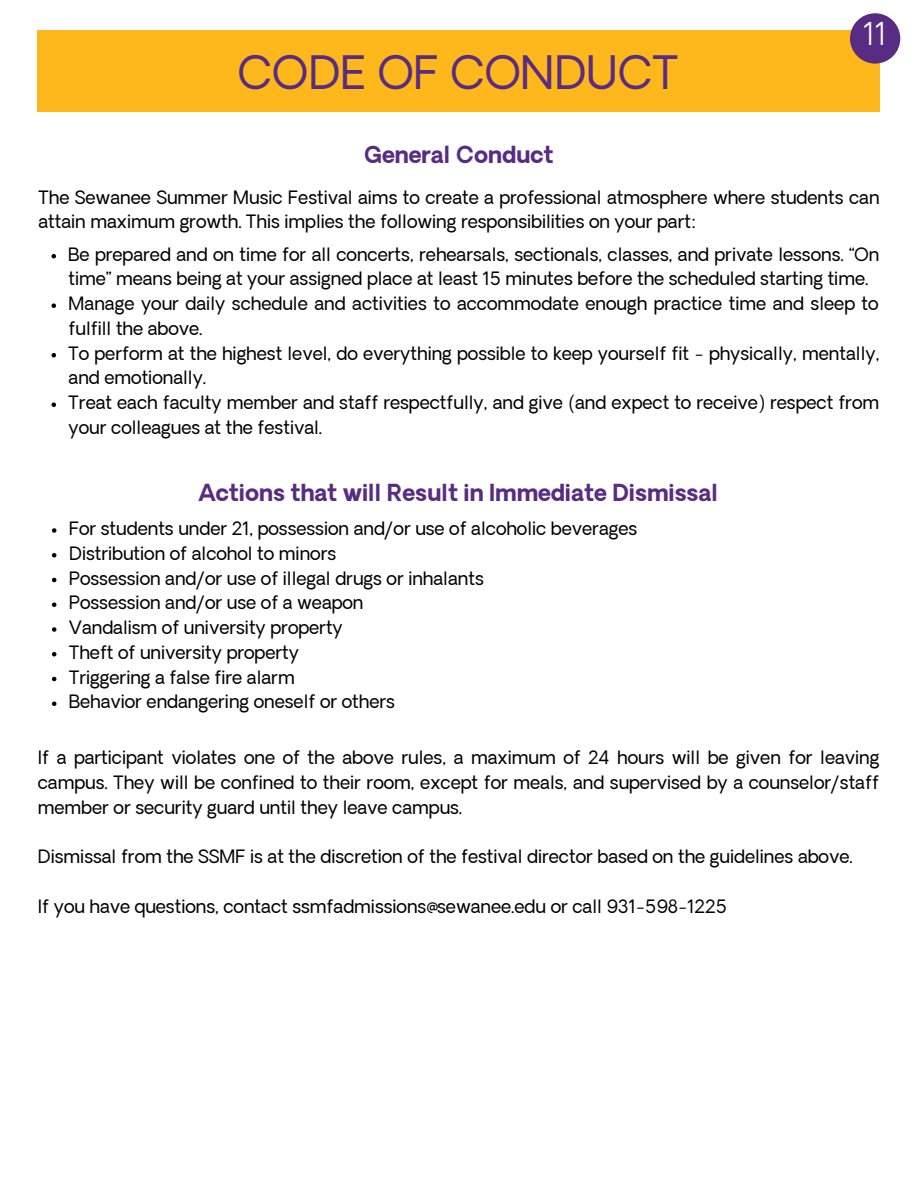
<style>
.page{position:relative;width:918px;height:1188px;background:#fff}
.page>*{position:absolute;margin:0;border:0;box-sizing:border-box;transform-origin:0 0}
.t1{font:45px "Oakes Grotesk";color:#582c83}
.t2{font:300 30.75px "Oakes Grotesk";color:#fff}
.t3{font:700 22.5px "Oakes Grotesk";color:#582c83}
.t4{font:18px/24.8px "Oakes Grotesk";color:#000}
</style>
<div class="page">
<div style="left:38px;top:30px;width:841px;height:81px;background:#ffb81c"></div>
<svg style="left:52px;top:254px;width:4px;height:4px"></svg>
<svg style="left:52px;top:303px;width:4px;height:5px"></svg>
<svg style="left:52px;top:353px;width:4px;height:4px"></svg>
<svg style="left:52px;top:402px;width:4px;height:5px"></svg>
<svg style="left:52px;top:528px;width:4px;height:5px"></svg>
<svg style="left:52px;top:553px;width:4px;height:5px"></svg>
<svg style="left:52px;top:578px;width:4px;height:4px"></svg>
<svg style="left:52px;top:603px;width:4px;height:4px"></svg>
<svg style="left:52px;top:627px;width:4px;height:5px"></svg>
<svg style="left:52px;top:652px;width:4px;height:5px"></svg>
<svg style="left:52px;top:677px;width:4px;height:4px"></svg>
<svg style="left:52px;top:702px;width:4px;height:4px"></svg>
<div style="left:850px;top:13px;width:50px;height:51px;background:#582c83;border-radius:50%"></div>
<h1 class="t1" style="left:238px;top:55px;width:443px">CODE OF CONDUCT</h1>
<p class="t3" style="left:364px;top:146px;width:191px">General Conduct</p>
<h2 class="t2" style="left:864px;top:22px;width:25px">11</h2>
<p class="t4" style="left:38px;top:187px;width:843px">The Sewanee Summer Music Festival aims to create a professional atmosphere where students can attain maximum growth. This implies the following responsibilities on your part:</p>
<p class="t4" style="left:69px;top:244px;width:812px">Be prepared and on time for all concerts, rehearsals, sectionals, classes, and private lessons. “On time” means being at your assigned place at least 15 minutes before the scheduled starting time.<br>Manage your daily schedule and activities to accommodate enough practice time and sleep to fulfill the above.<br>To perform at the highest level, do everything possible to keep yourself fit - physically, mentally, and emotionally.<br>Treat each faculty member and staff respectfully, and give (and expect to receive) respect from your colleagues at the festival.</p>
<p class="t3" style="left:199px;top:484px;width:521px">Actions that will Result in Immediate Dismissal</p>
<p class="t4" style="left:69px;top:518px;width:570px">For students under 21, possession and/or use of alcoholic beverages Distribution of alcohol to minors<br>Possession and/or use of illegal drugs or inhalants<br>Possession and/or use of a weapon<br>Vandalism of university property<br>Theft of university property<br>Triggering a false fire alarm<br>Behavior endangering oneself or others</p>
<p class="t4" style="left:38px;top:747px;width:843px;text-align:justify">If a participant violates one of the above rules, a maximum of 24 hours will be given for leaving campus. They will be confined to their room, except for meals, and supervised by a counselor/staff member or security guard until they leave campus.</p>
<p class="t4" style="left:38px;top:846px;width:816px">Dismissal from the SSMF is at the discretion of the festival director based on the guidelines above.</p>
<p class="t4" style="left:38px;top:896px;width:691px">If you have questions, contact ssmfadmissions@sewanee.edu or call 931-598-1225</p>
</div>
